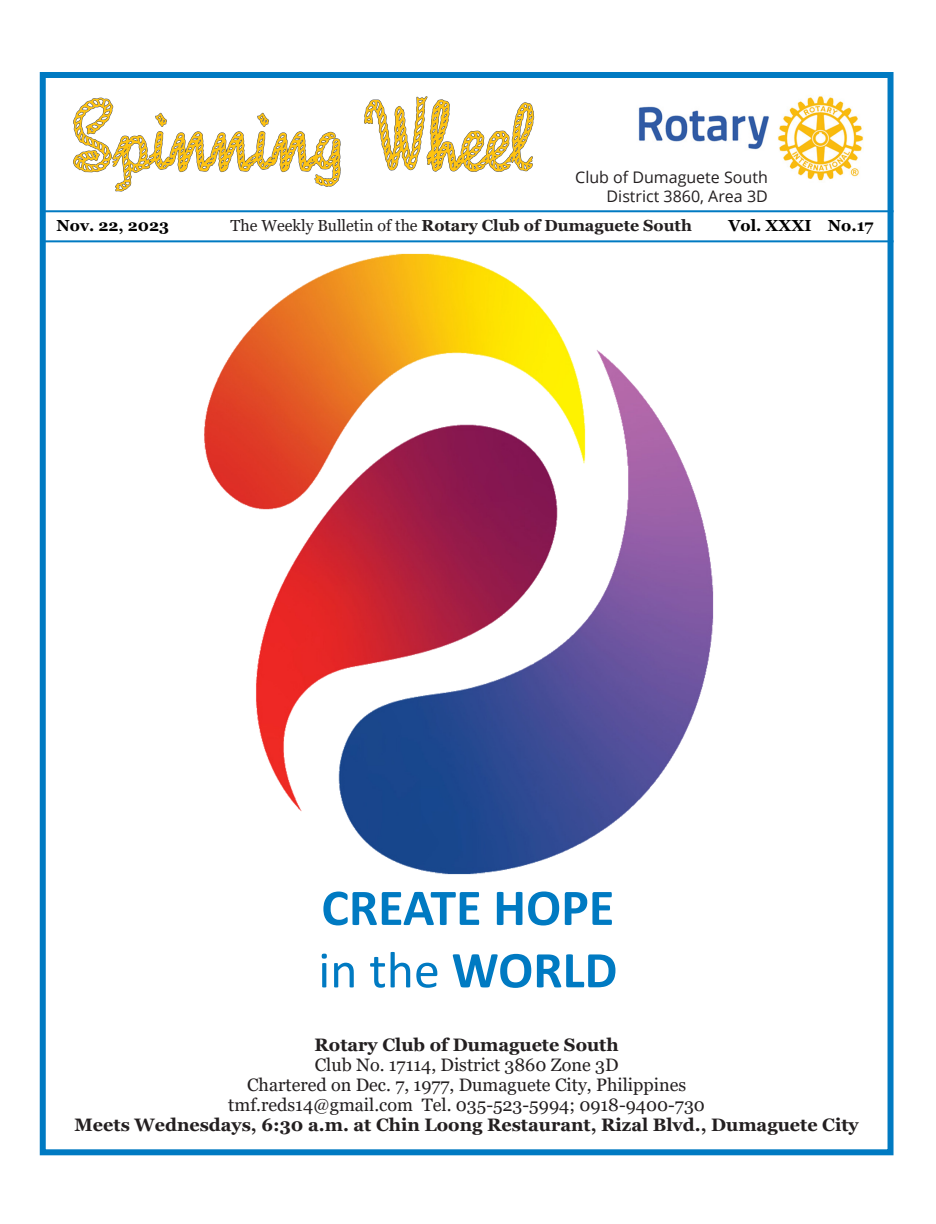
<style>
.page{position:relative;width:936px;height:1224px;background:#fff}
.page>*{position:absolute;margin:0;border:0;box-sizing:border-box;transform-origin:0 0}
.t1{font:108px "Rope MF";color:#fec210;scale:.9 1}
.t2{font:700 52px "Calibri";color:#007ac2}
.t3{font:52px "Calibri";color:#007ac2}
.t4{font:18px "Georgia";color:#231f20}
.t5{font:700 18px "Georgia";color:#231f20}
.t6{font:700 16px "Georgia";color:#231f20}
.t7{font:16px "Open Sans";color:#231f20}
.t8{font:700 16px "Georgia";color:#000}
.s1{font-weight:400}
.s2{font-weight:700}
</style>
<div class="page">
<div style="left:40px;top:72px;width:854px;height:1083px;border:6px solid #007ac2"></div>
<img style="left:197px;top:242px;width:534px;height:633px">
<hr style="left:43px;top:210px;width:851px;height:2px;background:#007ac2">
<hr style="left:43px;top:240px;width:851px;height:2px;background:#007ac2">
<img style="left:778px;top:96px;width:85px;height:85px">
<img style="left:638px;top:106px;width:131px;height:44px">
<svg style="left:73px;top:98px;width:268px;height:94px"></svg>
<svg style="left:364px;top:96px;width:170px;height:76px"></svg>
<p class="t1" style="left:73px;top:84px;width:510px">Spinning Wheel</p>
<p class="t7" style="left:575px;top:166px;width:194px">Club of Dumaguete South</p>
<p class="t7" style="left:607px;top:185px;width:163px">District 3860, Area 3D</p>
<p class="t8" style="left:57px;top:215px;width:114px">Nov. 22, 2023</p>
<p class="t6" style="left:231px;top:215px;width:463px"><span class="s1">The Weekly Bulletin of the</span> Rotary Club of Dumaguete South</p>
<p class="t8" style="left:728px;top:215px;width:146px">Vol. XXXI No.17</p>
<p class="t2" style="left:321px;top:871px;width:294px">CREATE HOPE</p>
<p class="t3" style="left:318px;top:934px;width:301px">in the <span class="s2">WORLD</span></p>
<p class="t5" style="left:315px;top:1033px;width:306px">Rotary Club of Dumaguete South</p>
<p class="t4" style="left:315px;top:1054px;width:305px">Club No. 17114, District 3860 Zone 3D</p>
<p class="t4" style="left:247px;top:1074px;width:441px">Chartered on Dec. 7, 1977, Dumaguete City, Philippines</p>
<p class="t4" style="left:228px;top:1094px;width:478px">tmf.reds14@gmail.com Tel. 035-523-5994; 0918-9400-730</p>
<p class="t5" style="left:75px;top:1113px;width:786px">Meets Wednesdays, 6:30 a.m. at Chin Loong Restaurant, Rizal Blvd., Dumaguete City</p>
</div>
